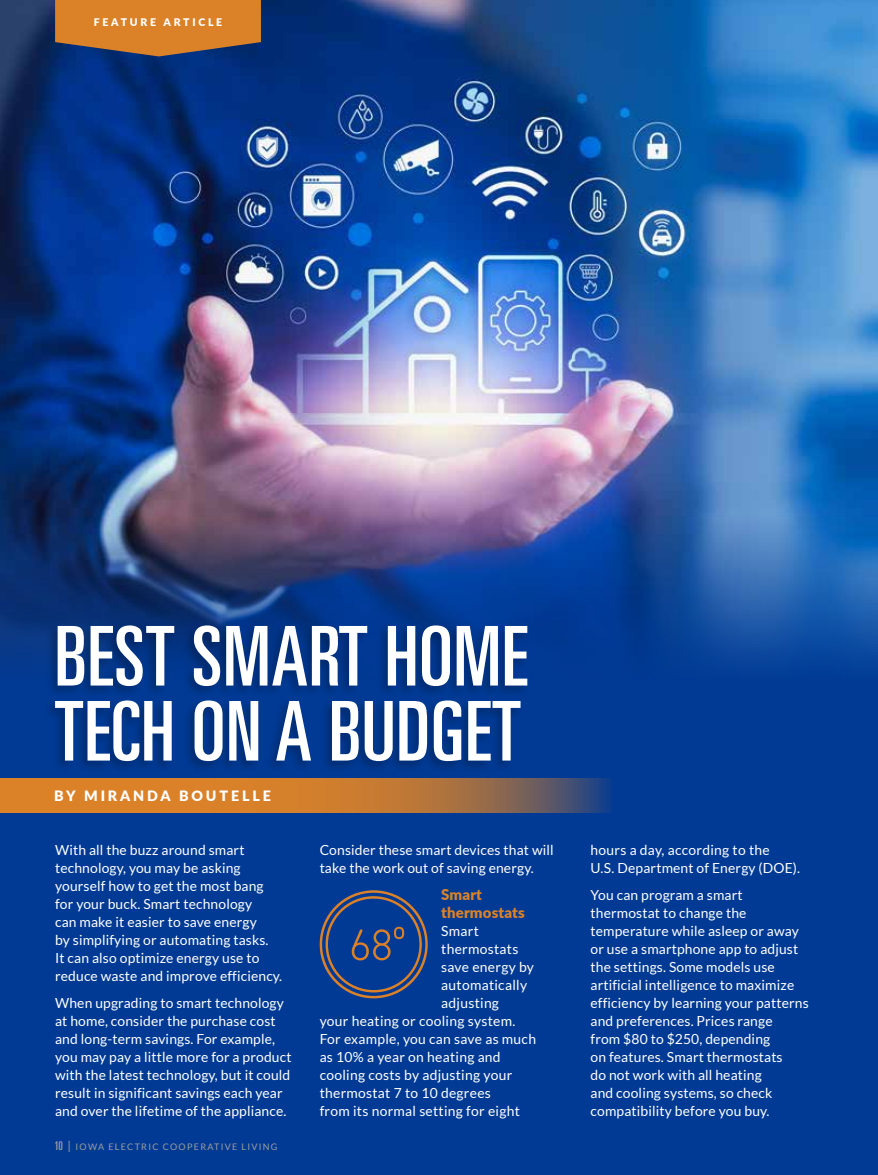
<style>
.page{position:relative;width:878px;height:1175px;background:#fff}
.page>*{position:absolute;margin:0;border:0;box-sizing:border-box;transform-origin:0 0}
.t1{font:ultra-condensed 82.5px/75px "Univers";letter-spacing:.01em;color:#fff}
.t2{font:900 15px/18px "Lato";letter-spacing:.01em;color:#db8229}
.t3{font:900 14.25px "Lato";letter-spacing:.2em;color:#fff}
.t4{font:13.8px/18px "Lato";letter-spacing:.01em;color:#fff}
.t5{font:900 10.5px "Lato";letter-spacing:.26em;color:#fff}
.t6{font:9px "Lato";letter-spacing:.14em;color:#9d9fa2}
.s1{font-family:"Univers";font-stretch:ultra-condensed;font-size:12px}
.s2{font-size:12px}
</style>
<div class="page">
<div style="left:0;top:0;width:878px;height:1174px;background:#013a94"></div>
<img style="left:0;top:0;width:878px;height:660px">
<svg style="left:0;top:778px;width:610px;height:35px;background:#b77639"></svg>
<svg style="left:55px;top:0;width:206px;height:56px;background:#c07732"></svg>
<div style="left:43px;top:623px;width:487px;height:151px;background:#000;opacity:.25"></div>
<svg style="left:319px;top:890px;width:109px;height:108px"></svg>
<p class="t5" style="left:94px;top:15px;width:130px">FEATURE ARTICLE</p>
<h1 class="t1" style="left:55px;top:618px;width:474px">BEST SMART HOME<br>TECH ON A BUDGET</h1>
<p class="t3" style="left:54px;top:785px;width:218px">BY MIRANDA BOUTELLE</p>
<p class="t4" style="left:55px;top:841px;width:229px">With all the buzz around smart technology, you may be asking yourself how to get the most bang for your buck. Smart technology<br>can make it easier to save energy<br>by simplifying or automating tasks.<br>It can also optimize energy use to reduce waste and improve efficiency.</p>
<p class="t4" style="left:55px;top:994px;width:238px">When upgrading to smart technology at home, consider the purchase cost and long-term savings. For example, you may pay a little more for a product with the latest technology, but it could result in significant savings each year and over the lifetime of the appliance.</p>
<p class="t6" style="left:55px;top:1141px;width:224px"><span class="s1">10</span> <span class="s2">|</span> IOWA ELECTRIC COOPERATIVE LIVING</p>
<p class="t4" style="left:320px;top:841px;width:235px">Consider these smart devices that will take the work out of saving energy.</p>
<p class="t2" style="left:441px;top:885px;width:85px">Smart thermostats</p>
<p class="t4" style="left:441px;top:922px;width:39px">Smart</p>
<p class="t4" style="left:441px;top:940px;width:79px">thermostats</p>
<p class="t4" style="left:441px;top:958px;width:94px">save energy by</p>
<p class="t4" style="left:441px;top:976px;width:87px">automatically</p>
<p class="t4" style="left:441px;top:994px;width:59px">adjusting</p>
<p class="t4" style="left:320px;top:1012px;width:197px">your heating or cooling system.</p>
<p class="t4" style="left:320px;top:1030px;width:218px">For example, you can save as much</p>
<p class="t4" style="left:320px;top:1048px;width:182px">as 10% a year on heating and</p>
<p class="t4" style="left:320px;top:1066px;width:194px">cooling costs by adjusting your</p>
<p class="t4" style="left:320px;top:1084px;width:173px">thermostat 7 to 10 degrees</p>
<p class="t4" style="left:320px;top:1102px;width:202px">from its normal setting for eight</p>
<p class="t4" style="left:590px;top:841px;width:211px">hours a day, according to the<br>U.S. Department of Energy (DOE).</p>
<p class="t4" style="left:590px;top:886px;width:220px">You can program a smart thermostat to change the temperature while asleep or away or use a smartphone app to adjust the settings. Some models use artificial intelligence to maximize efficiency by learning your patterns and preferences. Prices range<br>from $80 to $250, depending<br>on features. Smart thermostats<br>do not work with all heating<br>and cooling systems, so check compatibility before you buy.</p>
</div>
